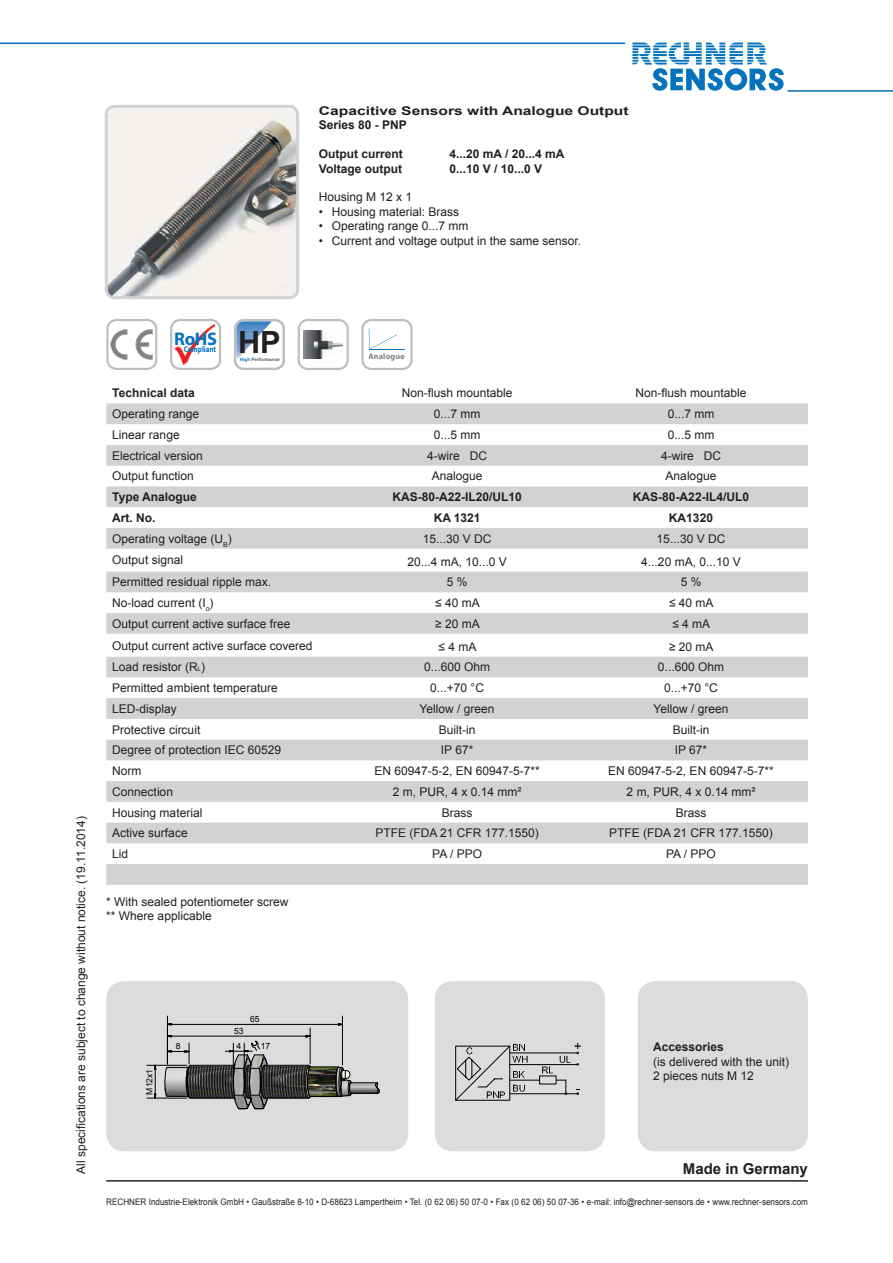
<style>
.page{position:relative;width:893px;height:1263px;background:#fff}
.page>*{position:absolute;margin:0;border:0;box-sizing:border-box;transform-origin:0 0}
.t1{font:700 18.3px "Myriad Pro";color:#0374bc}
.t2{font:700 15px "Arial";color:#221f1f}
.t3{font:12px/14.4px "Arial";color:#221f1f}
.t4{font:700 12px "Arial";color:#221f1f}
.t5{font:700 12px/14.4px "Arial";color:#221f1f;scale:1.3 1}
.t6{font:9px "Arial";color:#221f1f;scale:.9 1}
.t7{font:8.55px "Arial";letter-spacing:-.01em;color:#000}
.t8{font:700 8.4px "Myriad Pro";color:#0374bc;scale:.82 1}
.t9{font:700 8.1px "Myriad Pro";letter-spacing:.02em;color:#808284}
.t10{font:700 4.65px "Arial";color:#57585a}
.s1{font-family:"Arial";font-size:30.75px;color:#221f1f}
.s2{color:#0374bc}
.s3{font-size:6px}
</style>
<div class="page">
<hr style="left:106px;top:1180px;width:702px;height:1px;background:#221f1f">
<hr style="left:787px;top:90px;width:106px;height:2px;background:#0374bc">
<svg style="left:632px;top:43px;width:152px;height:48px"></svg>
<hr style="left:0;top:43px;width:625px;height:1px;background:#0374bc">
<div style="left:435px;top:981px;width:170px;height:170px;background:#dbdcde;border-radius:18px"></div>
<div style="left:106px;top:981px;width:302px;height:170px;background:#dbdcde;border-radius:18px"></div>
<img style="left:109px;top:109px;width:186px;height:186px">
<div style="left:105px;top:105px;width:194px;height:194px;border:3px solid #d1d2d4;border-radius:9px"></div>
<hr style="left:510px;top:1093px;width:68px;height:1px;background:#000">
<hr style="left:510px;top:1080px;width:30px;height:1px;background:#000">
<svg style="left:556px;top:1080px;width:11px;height:15px"></svg>
<hr style="left:510px;top:1052px;width:68px;height:1px;background:#000">
<svg style="left:542px;top:1066px;width:11px;height:7px"></svg>
<hr style="left:510px;top:1064px;width:68px;height:1px;background:#000">
<svg style="left:455px;top:1044px;width:73px;height:57px"></svg>
<svg style="left:560px;top:1043px;width:21px;height:22px"></svg>
<img style="left:192px;top:1055px;width:150px;height:43px">
<hr style="left:264px;top:1098px;width:45px;height:1px;background:#000">
<hr style="left:190px;top:1098px;width:45px;height:1px;background:#000">
<hr style="left:264px;top:1065px;width:45px;height:1px;background:#000">
<hr style="left:190px;top:1065px;width:45px;height:1px;background:#000">
<svg style="left:305px;top:1065px;width:75px;height:34px"></svg>
<svg style="left:154px;top:1064px;width:2px;height:34px"></svg>
<hr style="left:147px;top:1065px;width:40px;height:1px;background:#000">
<hr style="left:147px;top:1098px;width:40px;height:1px;background:#000">
<svg style="left:164px;top:1043px;width:28px;height:56px"></svg>
<hr style="left:172px;top:1036px;width:134px;height:1px;background:#000">
<hr style="left:310px;top:1028px;width:1px;height:36px;background:#000">
<hr style="left:172px;top:1024px;width:166px;height:1px;background:#000">
<hr style="left:167px;top:1016px;width:1px;height:48px;background:#000">
<hr style="left:342px;top:1016px;width:1px;height:49px;background:#000">
<svg style="left:225px;top:1040px;width:43px;height:69px"></svg>
<hr style="left:244px;top:1043px;width:1px;height:35px;background:#000">
<hr style="left:233px;top:1043px;width:1px;height:35px;background:#000">
<div style="left:106px;top:319px;width:51px;height:51px;border:2px solid #bbbdbf;border-radius:9px"></div>
<svg style="left:111px;top:330px;width:41px;height:30px"></svg>
<div style="left:170px;top:319px;width:51px;height:51px;border:2px solid #bbbdbf;border-radius:9px"></div>
<img style="left:175px;top:325px;width:40px;height:39px">
<svg style="left:234px;top:319px;width:51px;height:51px"></svg>
<div style="left:298px;top:319px;width:51px;height:51px;border:2px solid #bbbdbf;border-radius:9px"></div>
<img style="left:304px;top:330px;width:39px;height:28px">
<svg style="left:361px;top:319px;width:52px;height:51px"></svg>
<div style="left:369px;top:353px;width:35px;height:7px;background:#fff"></div>
<div style="left:638px;top:981px;width:170px;height:170px;background:#dbdcde;border-radius:18px"></div>
<svg style="left:106px;top:403px;width:702px;height:482px;fill:#d9d9db"></svg>
<p class="t5" style="left:319px;top:105px;width:240px">Capacitive Sensors with Analogue Output<br>Series 80 - PNP</p>
<p class="t4" style="left:319px;top:149px;width:86px">Output current</p>
<p class="t4" style="left:449px;top:149px;width:116px">4...20 mA / 20...4 mA</p>
<p class="t4" style="left:319px;top:164px;width:85px">Voltage output</p>
<p class="t4" style="left:449px;top:164px;width:94px">0...10 V / 10...0 V</p>
<p class="t3" style="left:319px;top:190px;width:95px">Housing M 12 x 1</p>
<p class="t3" style="left:319px;top:205px;width:142px">• Housing material: Brass</p>
<p class="t3" style="left:319px;top:219px;width:151px">• Operating range 0...7 mm</p>
<p class="t3" style="left:319px;top:233px;width:264px">• Current and voltage output in the same sensor.</p>
<p class="t3" style="left:74px;top:1174px;width:359px;rotate:-90deg">All specifications are subject to change without notice. (19.11.2014)</p>
<h1 class="t1" style="left:174px;top:332px;width:108px">RoHS <span class="s1">HP</span></h1>
<p class="t10" style="left:240px;top:357px;width:41px"><span class="s2">High</span> Performance</p>
<p class="t9" style="left:368px;top:353px;width:38px">Analogue</p>
<p class="t8" style="left:184px;top:346px;width:41px">Compliant</p>
<p class="t4" style="left:112px;top:389px;width:84px">Technical data</p>
<p class="t3" style="left:402px;top:386px;width:112px">Non-flush mountable</p>
<p class="t3" style="left:636px;top:386px;width:112px">Non-flush mountable</p>
<p class="t3" style="left:112px;top:407px;width:88px">Operating range</p>
<p class="t3" style="left:434px;top:407px;width:48px">0...7 mm</p>
<p class="t3" style="left:668px;top:407px;width:48px">0...7 mm</p>
<p class="t3" style="left:112px;top:428px;width:69px">Linear range</p>
<p class="t3" style="left:434px;top:428px;width:48px">0...5 mm</p>
<p class="t3" style="left:668px;top:428px;width:48px">0...5 mm</p>
<p class="t3" style="left:112px;top:448px;width:92px">Electrical version</p>
<p class="t3" style="left:427px;top:448px;width:61px">4-wire DC</p>
<p class="t3" style="left:661px;top:448px;width:61px">4-wire DC</p>
<p class="t3" style="left:112px;top:469px;width:83px">Output function</p>
<p class="t3" style="left:432px;top:469px;width:52px">Analogue</p>
<p class="t3" style="left:666px;top:469px;width:52px">Analogue</p>
<p class="t4" style="left:112px;top:492px;width:86px">Type Analogue</p>
<p class="t4" style="left:392px;top:492px;width:131px">KAS-80-A22-IL20/UL10</p>
<p class="t4" style="left:633px;top:492px;width:118px">KAS-80-A22-IL4/UL0</p>
<p class="t4" style="left:112px;top:513px;width:45px">Art. No.</p>
<p class="t4" style="left:434px;top:513px;width:48px">KA 1321</p>
<p class="t4" style="left:669px;top:513px;width:46px">KA1320</p>
<p class="t3" style="left:112px;top:531px;width:121px">Operating voltage (U<sub>B</sub>)</p>
<p class="t3" style="left:423px;top:531px;width:70px">15...30 V DC</p>
<p class="t3" style="left:657px;top:531px;width:70px">15...30 V DC</p>
<p class="t3" style="left:112px;top:553px;width:72px">Output signal</p>
<p class="t3" style="left:407px;top:554px;width:101px">20...4 mA, 10...0 V</p>
<p class="t3" style="left:641px;top:554px;width:101px">4...20 mA, 0...10 V</p>
<p class="t3" style="left:112px;top:575px;width:160px">Permitted residual ripple max.</p>
<p class="t3" style="left:447px;top:575px;width:22px">5 %</p>
<p class="t3" style="left:681px;top:575px;width:22px">5 %</p>
<p class="t3" style="left:112px;top:596px;width:103px">No-load current (I<sub>o</sub>)</p>
<p class="t3" style="left:435px;top:596px;width:46px">≤ 40 mA</p>
<p class="t3" style="left:669px;top:596px;width:46px">≤ 40 mA</p>
<p class="t3" style="left:112px;top:616px;width:180px">Output current active surface free</p>
<p class="t3" style="left:435px;top:616px;width:46px">≥ 20 mA</p>
<p class="t3" style="left:672px;top:616px;width:39px">≤ 4 mA</p>
<p class="t3" style="left:112px;top:638px;width:202px">Output current active surface covered</p>
<p class="t3" style="left:438px;top:639px;width:39px">≤ 4 mA</p>
<p class="t3" style="left:669px;top:639px;width:46px">≥ 20 mA</p>
<p class="t3" style="left:112px;top:660px;width:94px">Load resistor (R<span class="s3">L</span>)</p>
<p class="t3" style="left:424px;top:660px;width:68px">0...600 Ohm</p>
<p class="t3" style="left:658px;top:660px;width:68px">0...600 Ohm</p>
<p class="t3" style="left:112px;top:681px;width:167px">Permitted ambient temperature</p>
<p class="t3" style="left:430px;top:681px;width:55px">0...+70 °C</p>
<p class="t3" style="left:664px;top:681px;width:55px">0...+70 °C</p>
<p class="t3" style="left:112px;top:702px;width:66px">LED-display</p>
<p class="t3" style="left:420px;top:702px;width:76px">Yellow / green</p>
<p class="t3" style="left:653px;top:702px;width:76px">Yellow / green</p>
<p class="t3" style="left:112px;top:722px;width:90px">Protective circuit</p>
<p class="t3" style="left:439px;top:722px;width:38px">Built-in</p>
<p class="t3" style="left:673px;top:722px;width:38px">Built-in</p>
<p class="t3" style="left:112px;top:743px;width:170px">Degree of protection IEC 60529</p>
<p class="t3" style="left:441px;top:743px;width:34px">IP 67*</p>
<p class="t3" style="left:675px;top:743px;width:34px">IP 67*</p>
<p class="t3" style="left:112px;top:764px;width:31px">Norm</p>
<p class="t3" style="left:374px;top:764px;width:167px">EN 60947-5-2, EN 60947-5-7**</p>
<p class="t3" style="left:608px;top:764px;width:167px">EN 60947-5-2, EN 60947-5-7**</p>
<p class="t3" style="left:112px;top:784px;width:62px">Connection</p>
<p class="t3" style="left:393px;top:784px;width:130px">2 m, PUR, 4 x 0.14 mm²</p>
<p class="t3" style="left:627px;top:784px;width:130px">2 m, PUR, 4 x 0.14 mm²</p>
<p class="t3" style="left:112px;top:805px;width:92px">Housing material</p>
<p class="t3" style="left:442px;top:805px;width:32px">Brass</p>
<p class="t3" style="left:676px;top:805px;width:32px">Brass</p>
<p class="t3" style="left:112px;top:826px;width:77px">Active surface</p>
<p class="t3" style="left:375px;top:826px;width:165px">PTFE (FDA 21 CFR 177.1550)</p>
<p class="t3" style="left:609px;top:826px;width:165px">PTFE (FDA 21 CFR 177.1550)</p>
<p class="t3" style="left:112px;top:847px;width:18px">Lid</p>
<p class="t3" style="left:432px;top:847px;width:51px">PA / PPO</p>
<p class="t3" style="left:666px;top:847px;width:51px">PA / PPO</p>
<p class="t3" style="left:106px;top:895px;width:184px">* With sealed potentiometer screw ** Where applicable</p>
<p class="t7" style="left:250px;top:1013px;width:11px">65</p>
<p class="t7" style="left:144px;top:1095px;width:27px;rotate:-90deg">M x1</p>
<p class="t7" style="left:144px;top:1087px;width:11px;rotate:-90deg">12</p>
<p class="t7" style="left:176px;top:1040px;width:6px">8</p>
<p class="t7" style="left:234px;top:1025px;width:11px">53</p>
<p class="t7" style="left:236px;top:1040px;width:6px">4</p>
<p class="t7" style="left:261px;top:1041px;width:11px">17</p>
<p class="t4" style="left:653px;top:1043px;width:72px">Accessories</p>
<p class="t3" style="left:653px;top:1054px;width:138px">(is delivered with the unit)<br>2 pieces nuts M 12</p>
<p class="t2" style="left:683px;top:1163px;width:127px">Made in Germany</p>
<p class="t6" style="left:106px;top:1196px;width:781px">RECHNER Industrie-Elektronik GmbH • Gaußstraße 8-10 • D-68623 Lampertheim • Tel. (0 62 06) 50 07-0 • Fax (0 62 06) 50 07-36 • e-mail: info@rechner-sensors.de • www.rechner-sensors.com</p>
</div>
